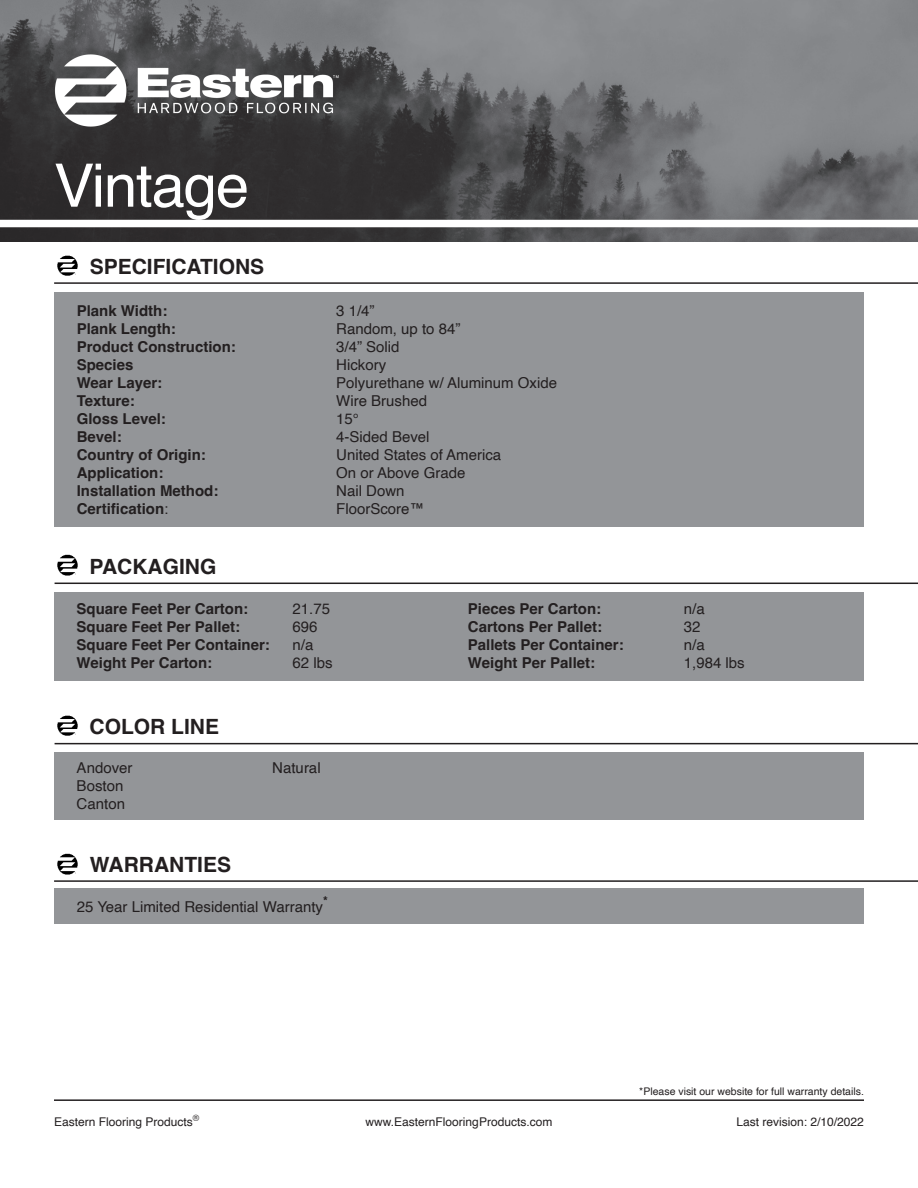
<style>
.page{position:relative;width:918px;height:1188px;background:#fff}
.page>*{position:absolute;margin:0;border:0;box-sizing:border-box;transform-origin:0 0}
.t1{font:60px "Helvetica";letter-spacing:-.02em;color:#fff}
.t2{font:700 21px "Helvetica";color:#231f20}
.t3{font:700 15px "Helvetica";color:#231f20}
.t4{font:15px "Helvetica";color:#231f20}
.t5{font:700 12.3px "Helvetica";color:#231f20}
.t6{font:12px "Helvetica";color:#231f20}
.t7{font:10.5px "Helvetica";color:#231f20}
.s1{font-weight:400}
</style>
<div class="page">
<hr style="left:54px;top:1099px;width:810px;height:2px;background:#231f20">
<img style="left:0;top:0;width:918px;height:242px">
<img style="left:24px;top:24px;width:340px;height:133px">
<div style="left:0;top:220px;width:918px;height:7px;background:#fff"></div>
<div style="left:54px;top:752px;width:810px;height:67px;background:#939598"></div>
<hr style="left:55px;top:743px;width:863px;height:1px;background:#231f20">
<img style="left:57px;top:715px;width:21px;height:21px">
<div style="left:54px;top:888px;width:810px;height:35px;background:#939598"></div>
<hr style="left:54px;top:880px;width:864px;height:2px;background:#231f20">
<img style="left:57px;top:853px;width:21px;height:22px">
<div style="left:54px;top:592px;width:810px;height:88px;background:#939598"></div>
<hr style="left:55px;top:583px;width:863px;height:1px;background:#231f20">
<img style="left:57px;top:554px;width:21px;height:22px">
<div style="left:54px;top:292px;width:810px;height:234px;background:#939598"></div>
<hr style="left:54px;top:282px;width:864px;height:2px;background:#231f20">
<img style="left:57px;top:255px;width:21px;height:21px">
<p class="t1" style="left:54px;top:139px;width:197px">Vintage</p>
<p class="t2" style="left:90px;top:253px;width:176px">SPECIFICATIONS</p>
<p class="t3" style="left:77px;top:301px;width:92px">Plank Width:</p>
<p class="t4" style="left:336px;top:299px;width:40px">3 1/4”</p>
<p class="t3" style="left:77px;top:319px;width:101px">Plank Length:</p>
<p class="t4" style="left:336px;top:317px;width:126px">Random, up to 84”</p>
<p class="t3" style="left:77px;top:337px;width:161px">Product Construction:</p>
<p class="t4" style="left:336px;top:335px;width:65px">3/4” Solid</p>
<p class="t3" style="left:77px;top:355px;width:58px">Species</p>
<p class="t4" style="left:336px;top:353px;width:51px">Hickory</p>
<p class="t3" style="left:77px;top:373px;width:87px">Wear Layer:</p>
<p class="t4" style="left:336px;top:371px;width:222px">Polyurethane w/ Aluminum Oxide</p>
<p class="t3" style="left:77px;top:391px;width:60px">Texture:</p>
<p class="t4" style="left:336px;top:389px;width:92px">Wire Brushed</p>
<p class="t3" style="left:77px;top:409px;width:91px">Gloss Level:</p>
<p class="t4" style="left:336px;top:407px;width:24px">15°</p>
<p class="t3" style="left:77px;top:427px;width:47px">Bevel:</p>
<p class="t4" style="left:336px;top:425px;width:95px">4-Sided Bevel</p>
<p class="t3" style="left:77px;top:445px;width:131px">Country of Origin:</p>
<p class="t4" style="left:336px;top:443px;width:167px">United States of America</p>
<p class="t3" style="left:77px;top:463px;width:88px">Application:</p>
<p class="t4" style="left:336px;top:461px;width:131px">On or Above Grade</p>
<p class="t3" style="left:77px;top:481px;width:143px">Installation Method:</p>
<p class="t4" style="left:336px;top:479px;width:70px">Nail Down</p>
<p class="t3" style="left:77px;top:499px;width:93px">Certification<span class="s1">:</span></p>
<p class="t4" style="left:336px;top:497px;width:90px">FloorScore™</p>
<p class="t2" style="left:90px;top:554px;width:128px">PACKAGING</p>
<p class="t3" style="left:77px;top:600px;width:173px">Square Feet Per Carton:</p>
<p class="t4" style="left:293px;top:597px;width:39px">21.75</p>
<p class="t3" style="left:77px;top:618px;width:165px">Square Feet Per Pallet:</p>
<p class="t4" style="left:293px;top:615px;width:27px">696</p>
<p class="t3" style="left:77px;top:636px;width:195px">Square Feet Per Container:</p>
<p class="t4" style="left:293px;top:633px;width:22px">n/a</p>
<p class="t3" style="left:77px;top:654px;width:137px">Weight Per Carton:</p>
<p class="t4" style="left:293px;top:651px;width:42px">62 lbs</p>
<p class="t2" style="left:90px;top:714px;width:131px">COLOR LINE</p>
<p class="t4" style="left:77px;top:756px;width:57px">Andover</p>
<p class="t4" style="left:77px;top:774px;width:48px">Boston</p>
<p class="t4" style="left:77px;top:792px;width:50px">Canton</p>
<p class="t2" style="left:90px;top:851px;width:143px">WARRANTIES</p>
<p class="t4" style="left:272px;top:756px;width:50px">Natural</p>
<p class="t5" style="left:323px;top:893px;width:6px">*</p>
<p class="t4" style="left:77px;top:895px;width:248px">25 Year Limited Residential Warranty</p>
<p class="t3" style="left:468px;top:600px;width:135px">Pieces Per Carton:</p>
<p class="t4" style="left:684px;top:597px;width:22px">n/a</p>
<p class="t3" style="left:468px;top:618px;width:136px">Cartons Per Pallet:</p>
<p class="t4" style="left:684px;top:615px;width:18px">32</p>
<p class="t3" style="left:468px;top:636px;width:157px">Pallets Per Container:</p>
<p class="t4" style="left:684px;top:633px;width:22px">n/a</p>
<p class="t3" style="left:468px;top:654px;width:129px">Weight Per Pallet:</p>
<p class="t4" style="left:684px;top:651px;width:62px">1,984 lbs</p>
<p class="t7" style="left:639px;top:1083px;width:226px">*Please visit our website for full warranty details.</p>
<p class="t6" style="left:54px;top:1112px;width:147px">Eastern Flooring Products<sup>®</sup></p>
<p class="t6" style="left:366px;top:1112px;width:188px">www.EasternFlooringProducts.com</p>
<p class="t6" style="left:737px;top:1112px;width:129px">Last revision: 2/10/2022</p>
</div>
